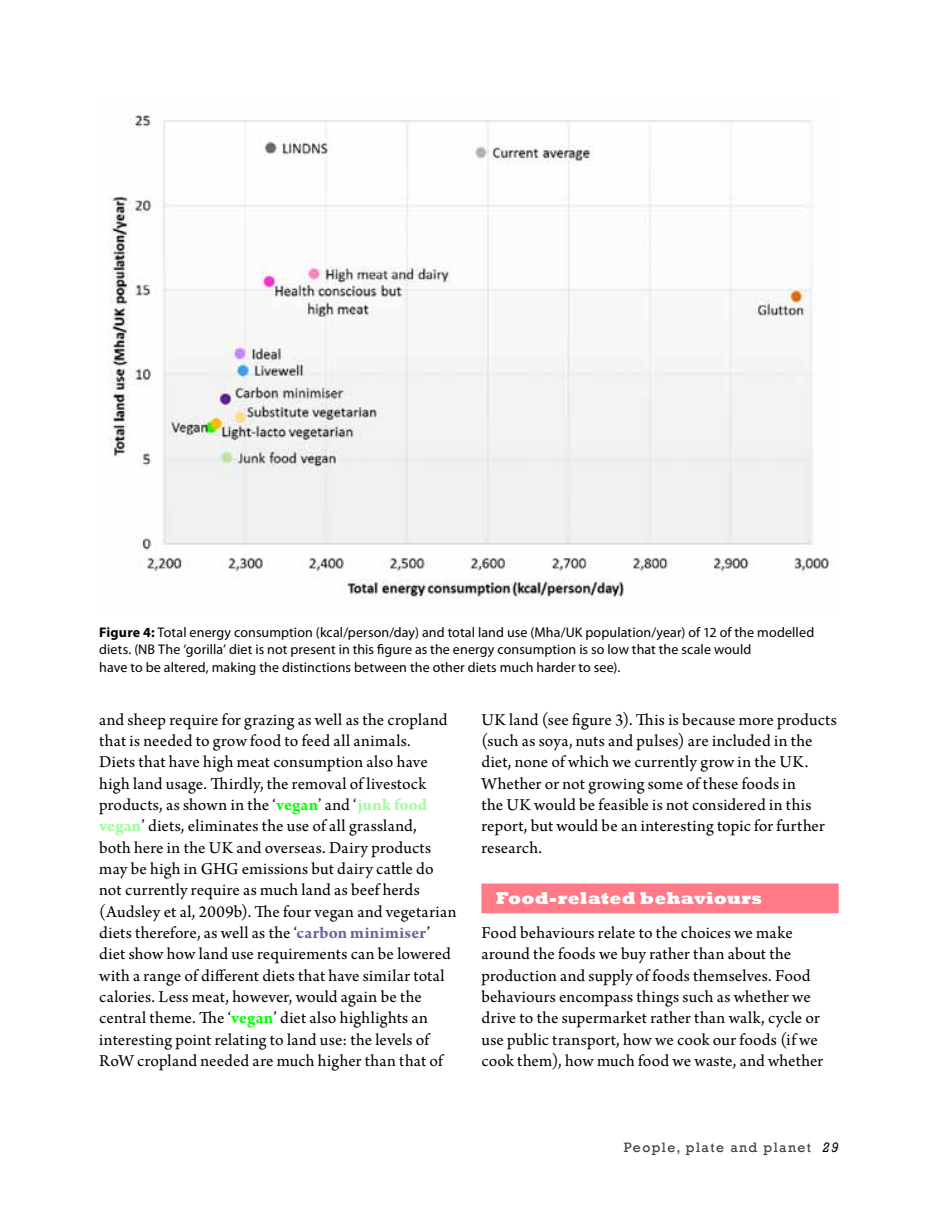
<style>
.page{position:relative;width:938px;height:1221px;background:#fff}
.page>*{position:absolute;margin:0;border:0;box-sizing:border-box;transform-origin:0 0}
.t1{font:17.5px/21.3px "Arno Pro";letter-spacing:.01em;color:#000}
.t2{font:800 17.5px "Rockwell";letter-spacing:.015em;color:#fff}
.t3{font:14px/17.5px "Myriad Pro";letter-spacing:.005em;color:#000}
.t4{font:14px "Rockwell";letter-spacing:.1em;color:#414042}
.s1{font-weight:700}
.s2{font-weight:700;color:#0f0}
.s3{font-weight:700;color:#9f9}
.s4{font-weight:700;color:#669}
.s5{font-style:italic;color:#000}
</style>
<div class="page">
<div style="left:481px;top:883px;width:357px;height:30px;background:#ff7986"></div>
<img style="left:109px;top:115px;width:723px;height:484px">
<p class="t3" style="left:99px;top:623px;width:716px"><span class="s1">Figure 4:</span> Total energy consumption (kcal/person/day) and total land use (Mha/UK population/year) of 12 of the modelled diets. (NB The ‘gorilla’ diet is not present in this figure as the energy consumption is so low that the scale would<br>have to be altered, making the distinctions between the other diets much harder to see).</p>
<p class="t1" style="left:99px;top:709px;width:359px">and sheep require for grazing as well as the cropland that is needed to grow food to feed all animals.<br>Diets that have high meat consumption also have high land usage. Thirdly, the removal of livestock products, as shown in the ‘<span class="s2">vegan</span>’ and ‘<span class="s3">junk food vegan</span>’ diets, eliminates the use of all grassland,<br>both here in the UK and overseas. Dairy products may be high in GHG emissions but dairy cattle do not currently require as much land as beef herds (Audsley et al, 2009b). The four vegan and vegetarian diets therefore, as well as the ‘<span class="s4">carbon minimiser</span>’ diet show how land use requirements can be lowered with a range of different diets that have similar total calories. Less meat, however, would again be the central theme. The ‘<span class="s2">vegan</span>’ diet also highlights an interesting point relating to land use: the levels of RoW cropland needed are much higher than that of</p>
<p class="t1" style="left:481px;top:709px;width:357px">UK land (see figure 3). This is because more products (such as soya, nuts and pulses) are included in the diet, none of which we currently grow in the UK.<br>Whether or not growing some of these foods in<br>the UK would be feasible is not considered in this report, but would be an interesting topic for further research.</p>
<p class="t2" style="left:496px;top:888px;width:267px">Food-related behaviours</p>
<p class="t1" style="left:481px;top:923px;width:343px">Food behaviours relate to the choices we make around the foods we buy rather than about the production and supply of foods themselves. Food behaviours encompass things such as whether we drive to the supermarket rather than walk, cycle or use public transport, how we cook our foods (if we cook them), how much food we waste, and whether</p>
<p class="t4" style="left:624px;top:1139px;width:216px">People, plate and planet <span class="s5">29</span></p>
</div>
